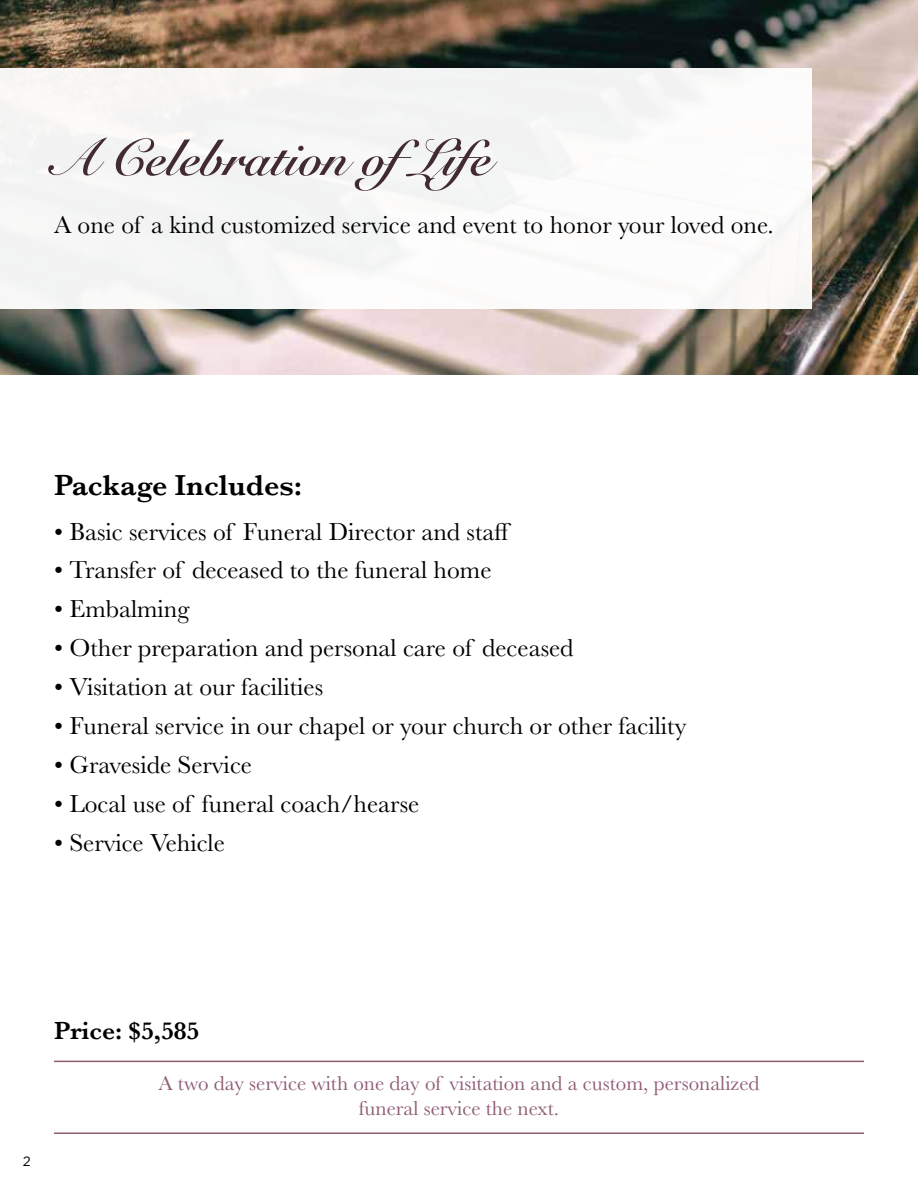
<style>
.page{position:relative;width:918px;height:1188px;background:#fff}
.page>*{position:absolute;margin:0;border:0;box-sizing:border-box;transform-origin:0 0}
.t1{font:700 51px "Snell Roundhand";color:#422a35}
.t2{font:600 30px "Baskerville";color:#000}
.t3{font:25.5px "Baskerville";color:#000}
.t4{font:600 25.5px "Baskerville";color:#000}
.t5{font:21px/25.2px "Baskerville";color:#8f5c74;text-align:center}
.t6{font:13.5px "Gotham";color:#000}
</style>
<div class="page">
<img style="left:0;top:0;width:918px;height:375px">
<hr style="left:54px;top:1061px;width:810px;height:1px;background:#8f5c74">
<hr style="left:54px;top:1132px;width:810px;height:2px;background:#8f5c74">
<div style="left:0;top:69px;width:812px;height:240px;background:#f7f6f6"></div>
<h1 class="t1" style="left:54px;top:114px;width:469px">A Celebration ofLife</h1>
<p class="t3" style="left:54px;top:208px;width:721px">A one of a kind customized service and event to honor your loved one.</p>
<p class="t2" style="left:54px;top:464px;width:250px">Package Includes:</p>
<p class="t3" style="left:54px;top:515px;width:459px">• Basic services of Funeral Director and staff</p>
<p class="t3" style="left:54px;top:554px;width:439px">• Transfer of deceased to the funeral home</p>
<p class="t3" style="left:54px;top:593px;width:137px">• Embalming</p>
<p class="t3" style="left:54px;top:632px;width:521px">• Other preparation and personal care of deceased</p>
<p class="t3" style="left:54px;top:671px;width:271px">• Visitation at our facilities</p>
<p class="t3" style="left:54px;top:710px;width:634px">• Funeral service in our chapel or your church or other facility</p>
<p class="t3" style="left:54px;top:749px;width:200px">• Graveside Service</p>
<p class="t3" style="left:54px;top:788px;width:367px">• Local use of funeral coach/hearse</p>
<p class="t3" style="left:54px;top:827px;width:172px">• Service Vehicle</p>
<p class="t6" style="left:23px;top:1153px;width:10px">2</p>
<p class="t4" style="left:54px;top:1013px;width:147px">Price: $5,585</p>
<p class="t5" style="left:159px;top:1071px;width:603px">A two day service with one day of visitation and a custom, personalized funeral service the next.</p>
</div>
